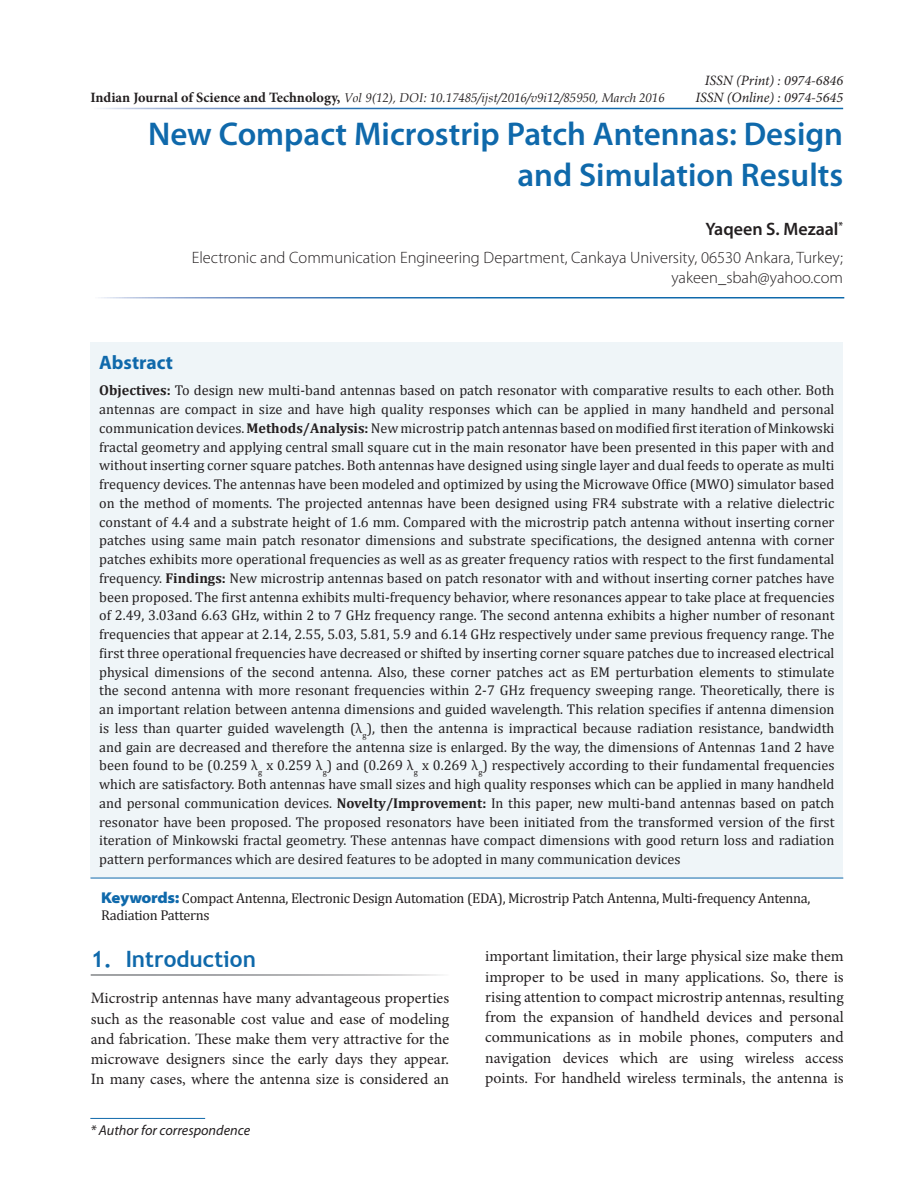
<style>
.page{position:relative;width:918px;height:1188px;background:#fff}
.page>*{position:absolute;margin:0;border:0;box-sizing:border-box;transform-origin:0 0}
.Heading{font:600 33px/40.5px "Myriad Pro";color:#0f69ab;text-align:right}
.Body_Head{font:700 22.5px "Trebuchet MS";color:#0f69ab}
.Abstract_Header{font:700 19.5px "Myriad Pro";color:#0f69ab}
.Authors{font:600 18px "Myriad Pro";color:#231f20}
.Author_Affiliations{font:300 16.5px/19.8px "Myriad Pro";color:#231f20;text-align:right}
.Body_Text{font:15.75px/20.2px "Minion Pro";letter-spacing:-.005em;color:#231f20;text-align:justify}
.Abstract_Body{font:14.25px/18.8px "Cambria";color:#231f20;text-align:justify}
.KeywordText{font:14.25px/17.1px "Cambria";letter-spacing:-.02em;color:#231f20}
.t1{font:italic 14.25px/17.1px "Minion Pro";color:#231f20;text-align:right}
.t2{font:italic 14.25px "Myriad Pro";color:#231f20}
.t3{font:italic 12.75px "Book Antiqua";color:#231f20}
.s1{font-family:"Minion Pro";font-weight:700;font-style:normal;font-size:14.25px}
.s2{font-weight:700}
.s3{font-family:"Minion Pro"}
.s4{font-family:"Myriad Pro";font-weight:900;font-stretch:semi-expanded;font-size:15.75px;color:#0f69ab}
</style>
<div class="page">
<hr style="left:90px;top:1118px;width:115px;height:1px;background:#0f69ab">
<div style="left:90px;top:343px;width:753px;height:535px;background:#eff5f8"></div>
<hr style="left:90px;top:878px;width:753px;height:1px;background:#0f69ab">
<p class="t3" style="left:90px;top:88px;width:576px"><span class="s1">Indian Journal of Science and Technology,</span> Vol 9(12), DOI: 10.17485/ijst/2016/v9i12/85950, March 2016</p>
<p class="t1" style="left:695px;top:71px;width:149px">ISSN (Print) : 0974-6846<br>ISSN (Online) : 0974-5645</p>
<p class="Heading" style="left:148px;top:113px;width:697px">New Compact Microstrip Patch Antennas: Design and Simulation Results</p>
<p class="Authors" style="left:706px;top:217px;width:139px">Yaqeen S. Mezaal<sup>*</sup></p>
<p class="Author_Affiliations" style="left:192px;top:248px;width:653px">Electronic and Communication Engineering Department, Cankaya University, 06530 Ankara, Turkey; yakeen_sbah@yahoo.com</p>
<p class="Abstract_Header" style="left:99px;top:352px;width:75px">Abstract</p>
<p class="Abstract_Body" style="left:99px;top:381px;width:737px"><span class="s2">Objectives:</span> To design new multi-band antennas based on patch resonator with comparative results to each other. Both antennas are compact in size and have high quality responses which can be applied in many handheld and personal communication devices. <span class="s2">Methods/Analysis:</span> New microstrip patch antennas based on modified first iteration of Minkowski fractal geometry and applying central small square cut in the main resonator have been presented in this paper with and without inserting corner square patches. Both antennas have designed using single layer and dual feeds to operate as multi frequency devices. The antennas have been modeled and optimized by using the Microwave Office (MWO) simulator based on the method of moments. The projected antennas have been designed using FR4 substrate with a relative dielectric constant of 4.4 and a substrate height of 1.6 mm. Compared with the microstrip patch antenna without inserting corner patches using same main patch resonator dimensions and substrate specifications, the designed antenna with corner patches exhibits more operational frequencies as well as as greater frequency ratios with respect to the first fundamental frequency. <span class="s2">Findings:</span> New microstrip antennas based on patch resonator with and without inserting corner patches have been proposed. The first antenna exhibits multi-frequency behavior, where resonances appear to take place at frequencies of 2.49, 3.03and 6.63 GHz, within 2 to 7 GHz frequency range. The second antenna exhibits a higher number of resonant frequencies that appear at 2.14, 2.55, 5.03, 5.81, 5.9 and 6.14 GHz respectively under same previous frequency range. The first three operational frequencies have decreased or shifted by inserting corner square patches due to increased electrical physical dimensions of the second antenna. Also, these corner patches act as EM perturbation elements to stimulate the second antenna with more resonant frequencies within 2-7 GHz frequency sweeping range. Theoretically, there is an important relation between antenna dimensions and guided wavelength. This relation specifies if antenna dimension is less than quarter guided wavelength (<span class="s3">λ</span><sub>g</sub>), then the antenna is impractical because radiation resistance, bandwidth and gain are decreased and therefore the antenna size is enlarged. By the way, the dimensions of Antennas 1and 2 have been found to be (0.259 <span class="s3">λ</span><sub>g</sub> x 0.259 <span class="s3">λ</span><sub>g</sub>) and (0.269 <span class="s3">λ</span><sub>g</sub> x 0.269 <span class="s3">λ</span><sub>g</sub>) respectively according to their fundamental frequencies which are satisfactory. Both antennas have small sizes and high quality responses which can be applied in many handheld and personal communication devices. <span class="s2">Novelty/Improvement:</span> In this paper, new multi-band antennas based on patch resonator have been proposed. The proposed resonators have been initiated from the transformed version of the first iteration of Minkowski fractal geometry. These antennas have compact dimensions with good return loss and radiation pattern performances which are desired features to be adopted in many communication devices</p>
<p class="KeywordText" style="left:101px;top:890px;width:711px"><span class="s4">Keywords:</span> Compact Antenna, Electronic Design Automation (EDA), Microstrip Patch Antenna, Multi-frequency Antenna,<br>Radiation Patterns</p>
<p class="Body_Head" style="left:91px;top:945px;width:167px">1. Introduction</p>
<p class="Body_Text" style="left:91px;top:988px;width:360px">Microstrip antennas have many advantageous properties such as the reasonable cost value and ease of modeling and fabrication. These make them very attractive for the microwave designers since the early days they appear.<br>In many cases, where the antenna size is considered an</p>
<p class="t2" style="left:90px;top:1123px;width:161px">* Author for correspondence</p>
<p class="Body_Text" style="left:485px;top:946px;width:360px">important limitation, their large physical size make them improper to be used in many applications. So, there is rising attention to compact microstrip antennas, resulting from the expansion of handheld devices and personal communications as in mobile phones, computers and navigation devices which are using wireless access points. For handheld wireless terminals, the antenna is</p>
</div>
